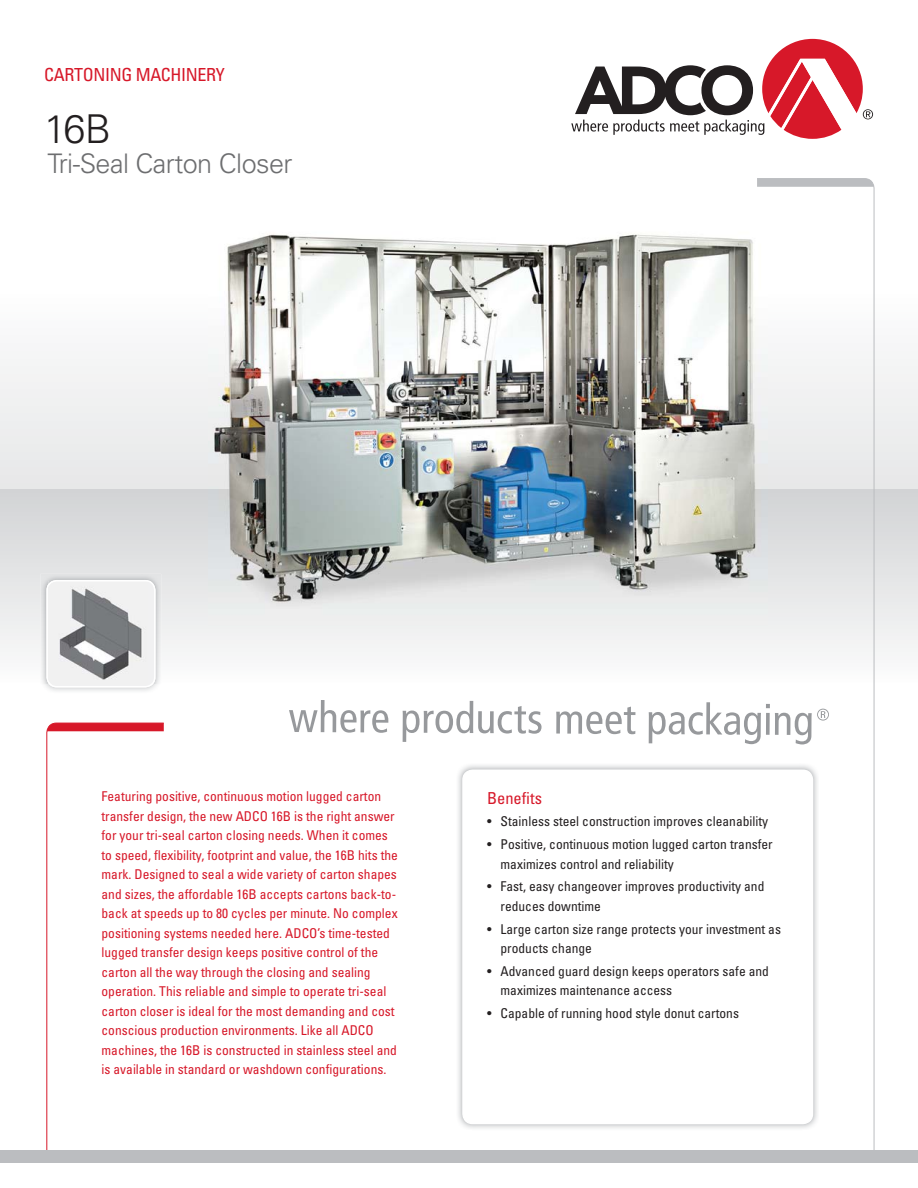
<style>
.page{position:relative;width:918px;height:1188px;background:#fff}
.page>*{position:absolute;margin:0;border:0;box-sizing:border-box;transform-origin:0 0}
.t1{font:300 39.75px "Univers LT Std";color:#231f20}
.t2{font:300 27px "Univers LT Std";letter-spacing:-.02em;color:#6d6e70}
.t3{font:condensed 18px "Univers LT Std";letter-spacing:-.02em;color:#d71829}
.t4{font:condensed 16.5px "Univers LT Std";color:#d71829}
.t5{font:condensed 13.5px/19.5px "Univers LT Std";color:#d71829}
.t6{font:condensed 13.5px/19.5px "Univers LT Std";color:#231f20}
</style>
<div class="page">
<svg style="left:0;top:488px;width:918px;height:164px"></svg>
<div style="left:0;top:359px;width:918px;height:129px;background:#edeeef"></div>
<img style="left:458px;top:765px;width:298px;height:364px">
<div style="left:463px;top:770px;width:349px;height:354px;background:#fff;border-radius:10px"></div>
<div style="left:462px;top:770px;width:351px;height:354px;border:2px solid #fff;border-radius:10px"></div>
<svg style="left:756px;top:178px;width:119px;height:972px"></svg>
<img style="left:208px;top:221px;width:560px;height:405px">
<svg style="left:46px;top:722px;width:118px;height:428px"></svg>
<div style="left:0;top:1150px;width:918px;height:12px;background:#bbbdc0"></div>
<img style="left:40px;top:574px;width:121px;height:117px">
<svg style="left:46px;top:580px;width:110px;height:107px"></svg>
<img style="left:48px;top:581px;width:100px;height:104px">
<svg style="left:571px;top:39px;width:302px;height:100px"></svg>
<svg style="left:289px;top:700px;width:540px;height:45px"></svg>
<h3 class="t3" style="left:44px;top:67px;width:182px">CARTONING MACHINERY</h3>
<h1 class="t1" style="left:44px;top:106px;width:69px">16B</h1>
<h2 class="t2" style="left:47px;top:148px;width:247px">Tri-Seal Carton Closer</h2>
<p class="t5" style="left:102px;top:788px;width:298px">Featuring positive, continuous motion lugged carton transfer design, the new ADCO 16B is the right answer for your tri-seal carton closing needs. When it comes to speed, flexibility, footprint and value, the 16B hits the mark. Designed to seal a wide variety of carton shapes and sizes, the affordable 16B accepts cartons back-to&shy;back at speeds up to 80 cycles per minute. No complex positioning systems needed here. ADCO’s time-tested lugged transfer design keeps positive control of the carton all the way through the closing and sealing operation. This reliable and simple to operate tri-seal carton closer is ideal for the most demanding and cost conscious production environments. Like all ADCO machines, the 16B is constructed in stainless steel and is available in standard or washdown configurations.</p>
<p class="t4" style="left:487px;top:791px;width:56px">Benefits</p>
<p class="t6" style="left:487px;top:813px;width:283px">• Stainless steel construction improves cleanability</p>
<p class="t6" style="left:501px;top:835px;width:274px;text-indent:-14px">• Positive, continuous motion lugged carton transfer maximizes control and reliability</p>
<p class="t6" style="left:501px;top:878px;width:265px;text-indent:-14px">• Fast, easy changeover improves productivity and reduces downtime</p>
<p class="t6" style="left:501px;top:920px;width:282px;text-indent:-14px">• Large carton size range protects your investment as products change</p>
<p class="t6" style="left:501px;top:962px;width:270px;text-indent:-14px">• Advanced guard design keeps operators safe and maximizes maintenance access</p>
<p class="t6" style="left:487px;top:1004px;width:253px">• Capable of running hood style donut cartons</p>
</div>
